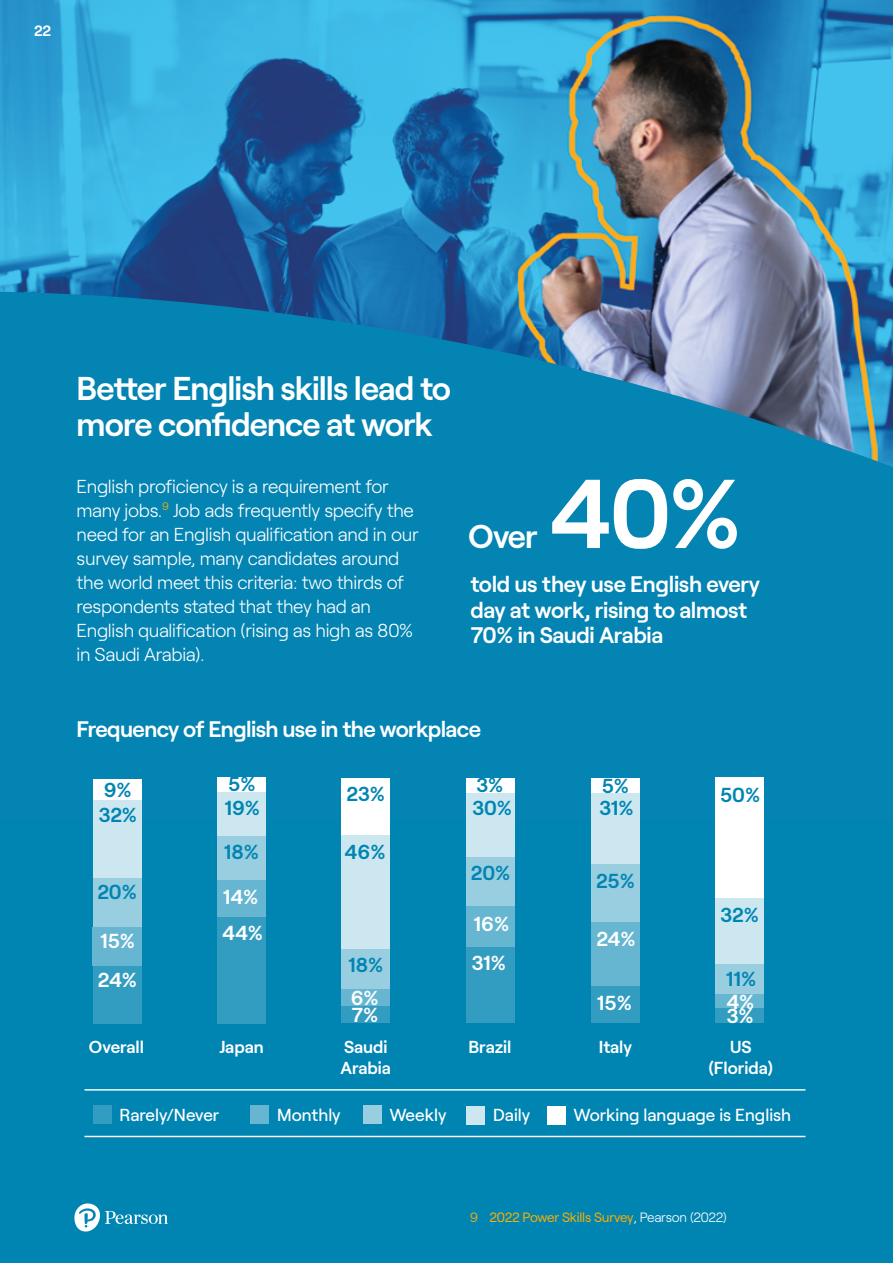
<style>
.page{position:relative;width:893px;height:1263px;background:#fff}
.page>*{position:absolute;margin:0;border:0;box-sizing:border-box;transform-origin:0 0}
.t1{font:600 97.5px "Roobert";color:#fff}
.t2{font:600 33px/36px "Roobert";letter-spacing:-.03em;color:#fff}
.t3{font:600 22.5px/25.5px "Roobert";letter-spacing:-.025em;color:#fff}
.t4{font:600 20.1px "Roobert";letter-spacing:-.01em;color:#0085b3}
.t5{font:600 20.1px "Roobert";color:#fff}
.t6{font:300 18.75px/24px "Roobert";letter-spacing:-.015em;color:#fff}
.t7{font:500 17.25px "Roobert";color:#fff}
.t8{font:600 17.25px/20.7px "Roobert";color:#fff}
.t9{font:600 15px "Roobert";color:#fff}
.t10{font:13.5px "Roobert";letter-spacing:-.015em;color:#ffae00}
.s1{font-weight:300}
.s2{font-weight:300;color:#fff}
</style>
<div class="page">
<img style="left:0;top:0;width:893px;height:291px">
<div style="left:0;top:808px;width:893px;height:455px;background:#0085b2"></div>
<svg style="left:0;top:291px;width:893px;height:517px;background:#0e83b0"></svg>
<hr style="left:892px;top:451px;width:1px;height:812px;background:#fff">
<div style="left:93px;top:965px;width:49px;height:58px;background:#339dc1"></div>
<div style="left:93px;top:877px;width:49px;height:50px;background:#99cee0"></div>
<div style="left:93px;top:799px;width:49px;height:78px;background:#cce7f0"></div>
<div style="left:217px;top:787px;width:49px;height:49px;background:#cce7f0"></div>
<div style="left:341px;top:834px;width:49px;height:115px;background:#cce7f0"></div>
<div style="left:466px;top:785px;width:49px;height:72px;background:#cce7f0"></div>
<div style="left:591px;top:788px;width:49px;height:76px;background:#cce7f0"></div>
<div style="left:715px;top:778px;width:49px;height:120px;background:#fff"></div>
<div style="left:217px;top:836px;width:49px;height:45px;background:#99cee0"></div>
<div style="left:341px;top:949px;width:49px;height:40px;background:#99cee0"></div>
<div style="left:466px;top:857px;width:49px;height:49px;background:#99cee0"></div>
<div style="left:591px;top:864px;width:49px;height:58px;background:#99cee0"></div>
<div style="left:715px;top:898px;width:49px;height:67px;background:#cce7f0"></div>
<div style="left:217px;top:881px;width:49px;height:36px;background:#66b6d1"></div>
<div style="left:341px;top:989px;width:49px;height:17px;background:#66b6d1"></div>
<div style="left:466px;top:906px;width:49px;height:41px;background:#66b6d1"></div>
<div style="left:591px;top:922px;width:49px;height:65px;background:#66b6d1"></div>
<div style="left:715px;top:965px;width:49px;height:29px;background:#99cee0"></div>
<div style="left:715px;top:994px;width:49px;height:15px;background:#66b6d1"></div>
<div style="left:715px;top:1009px;width:49px;height:14px;background:#339dc1"></div>
<div style="left:341px;top:1006px;width:49px;height:17px;background:#339dc1"></div>
<div style="left:466px;top:947px;width:49px;height:76px;background:#339dc1"></div>
<div style="left:591px;top:987px;width:49px;height:36px;background:#339dc1"></div>
<div style="left:217px;top:917px;width:49px;height:106px;background:#339dc1"></div>
<div style="left:93px;top:778px;width:49px;height:21px;background:#fff"></div>
<div style="left:217px;top:777px;width:49px;height:14px;background:#fff"></div>
<div style="left:341px;top:778px;width:49px;height:57px;background:#fff"></div>
<div style="left:466px;top:778px;width:49px;height:14px;background:#fff"></div>
<div style="left:591px;top:778px;width:49px;height:15px;background:#fff"></div>
<div style="left:93px;top:927px;width:49px;height:38px;background:#66b6d1"></div>
<hr style="left:84px;top:1089px;width:721px;height:1px;background:#fff">
<hr style="left:84px;top:1136px;width:721px;height:1px;background:#fff">
<div style="left:93px;top:1105px;width:18px;height:19px;background:#339dc1"></div>
<div style="left:250px;top:1105px;width:19px;height:19px;background:#66b6d1"></div>
<div style="left:363px;top:1105px;width:18px;height:19px;background:#99cee0"></div>
<div style="left:466px;top:1106px;width:19px;height:18px;background:#cce7f0"></div>
<div style="left:547px;top:1106px;width:18px;height:18px;background:#fff"></div>
<svg style="left:74px;top:1203px;width:94px;height:29px"></svg>
<p class="t9" style="left:34px;top:19px;width:18px">22</p>
<h2 class="t2" style="left:77px;top:368px;width:376px">Better English skills lead to more confidence at work</h2>
<p class="t6" style="left:77px;top:473px;width:344px">English proficiency is a requirement for many jobs.<sup>9</sup> Job ads frequently specify the need for an English qualification and in our survey sample, many candidates around the world meet this criteria: two thirds of respondents stated that they had an English qualification (rising as high as 80% in Saudi Arabia).</p>
<h1 class="t1" style="left:549px;top:439px;width:194px">40%</h1>
<p class="t3" style="left:470px;top:570px;width:291px">told us they use English every day at work, rising to almost<br>70% in Saudi Arabia</p>
<h2 class="t2" style="left:468px;top:515px;width:71px">Over</h2>
<p class="t3" style="left:77px;top:714px;width:406px">Frequency of English use in the workplace</p>
<p class="t4" style="left:104px;top:774px;width:30px">9%</p>
<p class="t4" style="left:99px;top:800px;width:40px">32%</p>
<p class="t4" style="left:97px;top:876px;width:41px">20%</p>
<p class="t5" style="left:100px;top:926px;width:37px">15%</p>
<p class="t5" style="left:98px;top:964px;width:40px">24%</p>
<p class="t4" style="left:228px;top:768px;width:29px">5%</p>
<p class="t4" style="left:225px;top:793px;width:37px">19%</p>
<p class="t4" style="left:224px;top:836px;width:37px">18%</p>
<p class="t5" style="left:223px;top:882px;width:37px">14%</p>
<p class="t5" style="left:222px;top:918px;width:42px">44%</p>
<p class="t4" style="left:346px;top:778px;width:40px">23%</p>
<p class="t4" style="left:344px;top:836px;width:43px">46%</p>
<p class="t4" style="left:348px;top:949px;width:37px">18%</p>
<p class="t5" style="left:351px;top:982px;width:30px">6%</p>
<p class="t5" style="left:352px;top:999px;width:28px">7%</p>
<p class="t4" style="left:476px;top:769px;width:29px">3%</p>
<p class="t4" style="left:472px;top:793px;width:41px">30%</p>
<p class="t4" style="left:471px;top:857px;width:41px">20%</p>
<p class="t5" style="left:474px;top:908px;width:37px">16%</p>
<p class="t5" style="left:471px;top:947px;width:36px">31%</p>
<p class="t4" style="left:602px;top:770px;width:29px">5%</p>
<p class="t4" style="left:599px;top:793px;width:36px">31%</p>
<p class="t4" style="left:596px;top:865px;width:40px">25%</p>
<p class="t5" style="left:596px;top:923px;width:40px">24%</p>
<p class="t5" style="left:597px;top:988px;width:37px">15%</p>
<p class="t4" style="left:720px;top:779px;width:42px">50%</p>
<p class="t4" style="left:720px;top:899px;width:40px">32%</p>
<p class="t4" style="left:726px;top:963px;width:32px">11%</p>
<p class="t5" style="left:726px;top:986px;width:29px">4%</p>
<p class="t5" style="left:726px;top:1000px;width:29px">3%</p>
<p class="t8" style="left:89px;top:1035px;width:57px">Overall</p>
<p class="t8" style="left:219px;top:1035px;width:46px">Japan</p>
<p class="t8" style="left:340px;top:1035px;width:52px">Saudi<br>Arabia</p>
<p class="t8" style="left:468px;top:1035px;width:45px">Brazil</p>
<p class="t8" style="left:599px;top:1035px;width:35px">Italy</p>
<p class="t8" style="left:709px;top:1035px;width:66px;text-align:center">US (Florida)</p>
<p class="t7" style="left:119px;top:1102px;width:101px">Rarely/Never</p>
<p class="t7" style="left:277px;top:1102px;width:65px">Monthly</p>
<p class="t7" style="left:390px;top:1102px;width:58px">Weekly</p>
<p class="t7" style="left:493px;top:1102px;width:38px">Daily</p>
<p class="t7" style="left:574px;top:1102px;width:219px">Working language is English</p>
<p class="t10" style="left:470px;top:1207px;width:258px"><span class="s1">9</span> 2022 Power Skills Survey<span class="s2">, Pearson (2022)</span></p>
</div>
